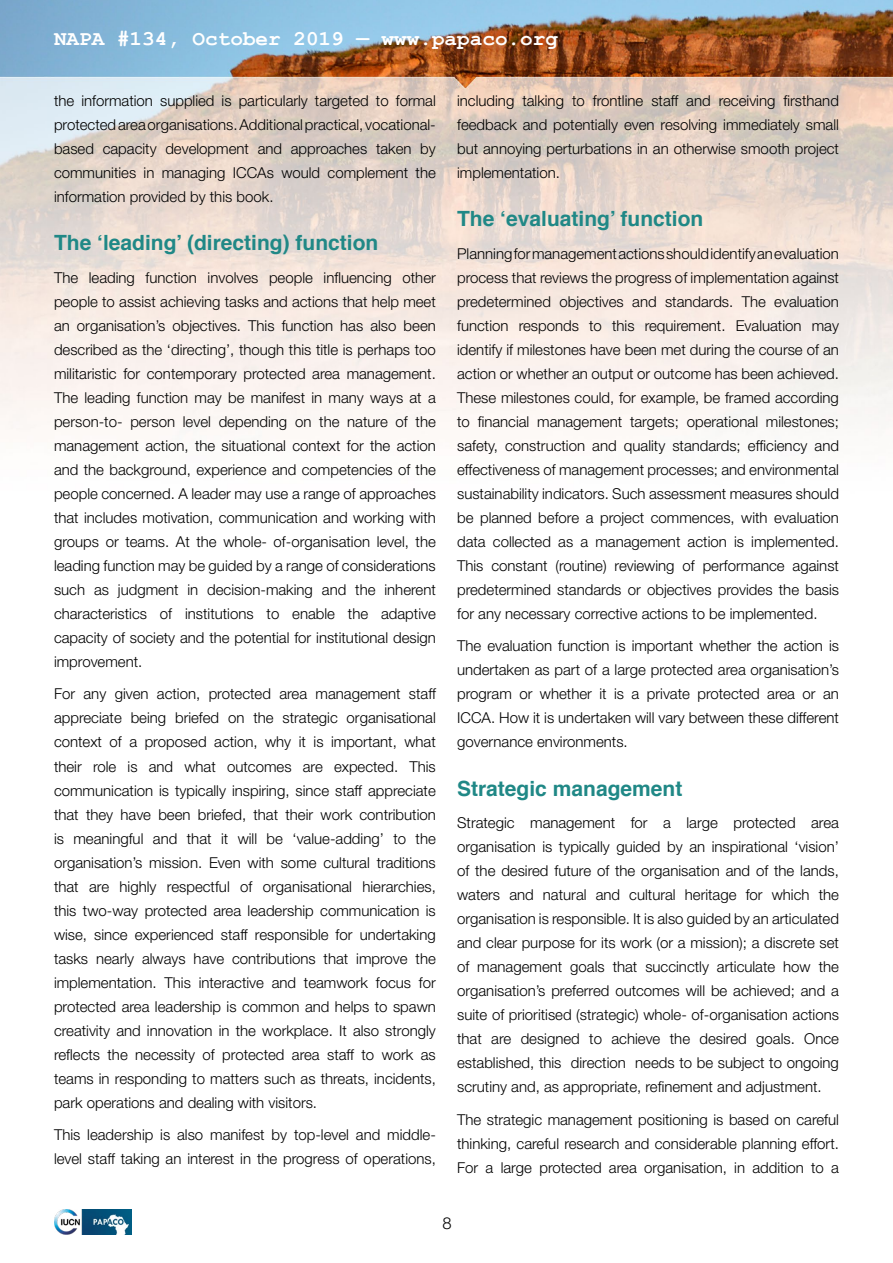
<style>
.page{position:relative;width:893px;height:1263px;background:#fff}
.page>*{position:absolute;margin:0;border:0;box-sizing:border-box;transform-origin:0 0}
.t1{font:700 21px "Helvetica";color:#208886}
.t2{font:700 21px "Courier New";color:#fff}
.t3{font:300 16.5px "Helvetica Neue LT Pro";color:#000}
.t4{font:300 15px/24px "Helvetica Neue LT Pro";color:#000;text-align:justify}
</style>
<div class="page">
<img style="left:0;top:0;width:893px;height:430px">
<img style="left:54px;top:1209px;width:78px;height:26px">
<h1 class="t2" style="left:54px;top:25px;width:506px">NAPA #134, October 2019 — www.papaco.org</h1>
<p class="t4" style="left:54px;top:89px;width:383px">the information supplied is particularly targeted to formal protected area organisations. Additional practical, vocational&shy;based capacity development and approaches taken by communities in managing ICCAs would complement the information provided by this book.</p>
<h1 class="t1" style="left:54px;top:226px;width:326px">The ‘leading’ (directing) function</h1>
<p class="t4" style="left:54px;top:265px;width:383px">The leading function involves people influencing other people to assist achieving tasks and actions that help meet an organisation’s objectives. This function has also been described as the ‘directing’, though this title is perhaps too militaristic for contemporary protected area management.<br>The leading function may be manifest in many ways at a person-to- person level depending on the nature of the management action, the situational context for the action and the background, experience and competencies of the people concerned. A leader may use a range of approaches that includes motivation, communication and working with groups or teams. At the whole- of-organisation level, the leading function may be guided by a range of considerations such as judgment in decision-making and the inherent characteristics of institutions to enable the adaptive capacity of society and the potential for institutional design improvement.</p>
<p class="t4" style="left:54px;top:682px;width:383px">For any given action, protected area management staff appreciate being briefed on the strategic organisational context of a proposed action, why it is important, what their role is and what outcomes are expected. This communication is typically inspiring, since staff appreciate that they have been briefed, that their work contribution is meaningful and that it will be ‘value-adding’ to the organisation’s mission. Even with some cultural traditions that are highly respectful of organisational hierarchies, this two-way protected area leadership communication is wise, since experienced staff responsible for undertaking tasks nearly always have contributions that improve the implementation. This interactive and teamwork focus for protected area leadership is common and helps to spawn creativity and innovation in the workplace. It also strongly reflects the necessity of protected area staff to work as teams in responding to matters such as threats, incidents, park operations and dealing with visitors.</p>
<p class="t4" style="left:54px;top:1122px;width:383px">This leadership is also manifest by top-level and middle&shy;level staff taking an interest in the progress of operations,</p>
<p class="t4" style="left:457px;top:89px;width:383px">including talking to frontline staff and receiving firsthand feedback and potentially even resolving immediately small but annoying perturbations in an otherwise smooth project implementation.</p>
<h1 class="t1" style="left:457px;top:202px;width:248px">The ‘evaluating’ function</h1>
<p class="t4" style="left:457px;top:241px;width:383px">Planning for management actions should identify an evaluation process that reviews the progress of implementation against predetermined objectives and standards. The evaluation function responds to this requirement. Evaluation may identify if milestones have been met during the course of an action or whether an output or outcome has been achieved.<br>These milestones could, for example, be framed according to financial management targets; operational milestones; safety, construction and quality standards; efficiency and effectiveness of management processes; and environmental sustainability indicators. Such assessment measures should be planned before a project commences, with evaluation data collected as a management action is implemented.<br>This constant (routine) reviewing of performance against predetermined standards or objectives provides the basis for any necessary corrective actions to be implemented.</p>
<p class="t4" style="left:457px;top:634px;width:383px">The evaluation function is important whether the action is undertaken as part of a large protected area organisation’s program or whether it is a private protected area or an ICCA. How it is undertaken will vary between these different governance environments.</p>
<h1 class="t1" style="left:457px;top:771px;width:227px">Strategic management</h1>
<p class="t4" style="left:457px;top:810px;width:383px">Strategic management for a large protected area organisation is typically guided by an inspirational ‘vision’ of the desired future of the organisation and of the lands, waters and natural and cultural heritage for which the organisation is responsible. It is also guided by an articulated and clear purpose for its work (or a mission); a discrete set of management goals that succinctly articulate how the organisation’s preferred outcomes will be achieved; and a suite of prioritised (strategic) whole- of-organisation actions that are designed to achieve the desired goals. Once established, this direction needs to be subject to ongoing scrutiny and, as appropriate, refinement and adjustment.</p>
<p class="t4" style="left:457px;top:1107px;width:383px">The strategic management positioning is based on careful thinking, careful research and considerable planning effort.<br>For a large protected area organisation, in addition to a</p>
<p class="t3" style="left:443px;top:1213px;width:11px">8</p>
</div>
